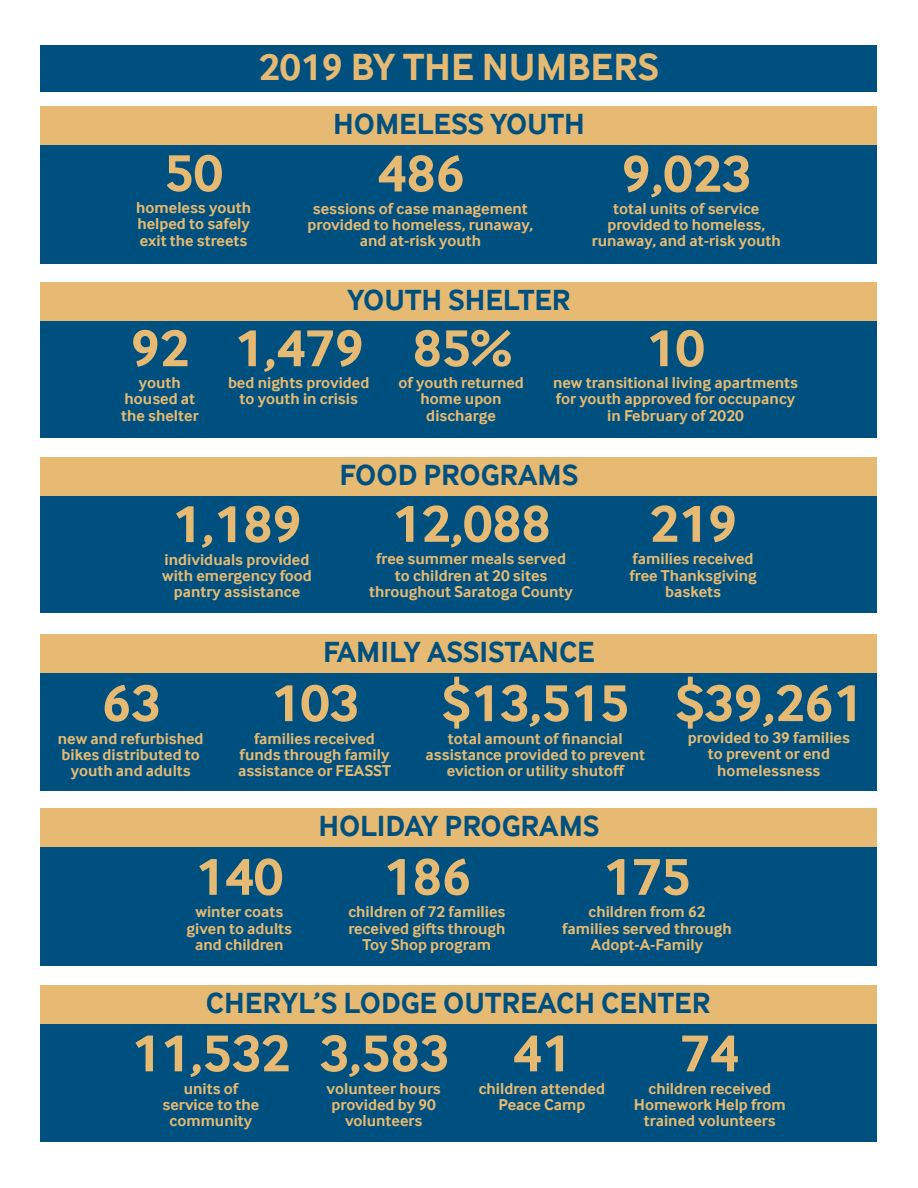
<style>
.page{position:relative;width:918px;height:1188px;background:#fff}
.page>*{position:absolute;margin:0;border:0;box-sizing:border-box;transform-origin:0 0}
.t1{font:700 54px "Inter Face";color:#e6ba72}
.t2{font:700 39px "Inter Face";color:#e6ba72}
.t3{font:700 30px "Inter Face";color:#00507f}
.t4{font:700 16.2px/16.2px "Inter Face";color:#e6ba72;text-align:center}
</style>
<div class="page">
<div style="left:40px;top:494px;width:838px;height:118px;background:#00507f"></div>
<div style="left:40px;top:457px;width:838px;height:39px;background:#e6ba72"></div>
<div style="left:40px;top:145px;width:838px;height:119px;background:#00507f"></div>
<div style="left:40px;top:106px;width:838px;height:39px;background:#e6ba72"></div>
<div style="left:40px;top:319px;width:838px;height:118px;background:#00507f"></div>
<div style="left:40px;top:282px;width:838px;height:39px;background:#e6ba72"></div>
<div style="left:40px;top:672px;width:838px;height:119px;background:#00507f"></div>
<div style="left:40px;top:634px;width:838px;height:39px;background:#e6ba72"></div>
<div style="left:40px;top:847px;width:838px;height:119px;background:#00507f"></div>
<div style="left:40px;top:808px;width:838px;height:39px;background:#e6ba72"></div>
<div style="left:40px;top:46px;width:838px;height:46px;background:#00507f"></div>
<div style="left:40px;top:1024px;width:838px;height:118px;background:#00507f"></div>
<div style="left:40px;top:985px;width:838px;height:39px;background:#e6ba72"></div>
<p class="t2" style="left:259px;top:44px;width:402px">2019 BY THE NUMBERS</p>
<p class="t1" style="left:165px;top:142px;width:60px">50</p>
<p class="t4" style="left:136px;top:200px;width:116px;text-align:justify">homeless youth helped to safely exit the streets</p>
<p class="t3" style="left:333px;top:107px;width:253px">HOMELESS YOUTH</p>
<p class="t1" style="left:377px;top:142px;width:89px">486</p>
<p class="t4" style="left:308px;top:200px;width:227px">sessions of case management provided to homeless, runaway, and at-risk youth</p>
<p class="t1" style="left:622px;top:143px;width:131px">9,023</p>
<p class="t4" style="left:592px;top:200px;width:191px">total units of service provided to homeless, runaway, and at-risk youth</p>
<p class="t1" style="left:131px;top:317px;width:60px">92</p>
<p class="t3" style="left:347px;top:282px;width:225px">YOUTH SHELTER</p>
<p class="t1" style="left:235px;top:317px;width:131px">1,479</p>
<p class="t1" style="left:413px;top:317px;width:100px">85%</p>
<p class="t1" style="left:646px;top:317px;width:60px">10</p>
<p class="t4" style="left:121px;top:375px;width:79px">youth housed at the shelter</p>
<p class="t4" style="left:228px;top:375px;width:143px">bed nights provided to youth in crisis</p>
<p class="t4" style="left:398px;top:375px;width:127px">of youth returned home upon discharge</p>
<p class="t4" style="left:553px;top:375px;width:247px">new transitional living apartments for youth approved for occupancy in February of 2020</p>
<p class="t3" style="left:339px;top:458px;width:241px">FOOD PROGRAMS</p>
<p class="t1" style="left:172px;top:493px;width:131px">1,189</p>
<p class="t4" style="left:162px;top:551px;width:151px">individuals provided with emergency food pantry assistance</p>
<p class="t1" style="left:392px;top:493px;width:160px">12,088</p>
<p class="t4" style="left:369px;top:551px;width:205px">free summer meals served to children at 20 sites throughout Saratoga County</p>
<p class="t3" style="left:323px;top:634px;width:273px">FAMILY ASSISTANCE</p>
<p class="t1" style="left:650px;top:493px;width:89px">219</p>
<p class="t4" style="left:629px;top:551px;width:129px">families received free Thanksgiving baskets</p>
<p class="t1" style="left:102px;top:672px;width:60px">63</p>
<p class="t4" style="left:58px;top:730px;width:147px">new and refurbished bikes distributed to youth and adults</p>
<p class="t1" style="left:271px;top:672px;width:89px">103</p>
<p class="t4" style="left:238px;top:730px;width:154px">families received funds through family assistance or FEASST</p>
<p class="t1" style="left:442px;top:672px;width:189px">$13,515</p>
<p class="t4" style="left:426px;top:730px;width:221px">total amount of financial assistance provided to prevent eviction or utility shutoff</p>
<p class="t3" style="left:318px;top:809px;width:283px">HOLIDAY PROGRAMS</p>
<p class="t1" style="left:675px;top:672px;width:189px">$39,261</p>
<p class="t4" style="left:688px;top:730px;width:164px">provided to 39 families to prevent or end homelessness</p>
<p class="t1" style="left:196px;top:846px;width:89px">140</p>
<p class="t4" style="left:187px;top:904px;width:107px">winter coats given to adults and children</p>
<p class="t1" style="left:384px;top:846px;width:89px">186</p>
<p class="t4" style="left:348px;top:904px;width:159px;text-align:left">children of 72 families received gifts through</p>
<p class="t4" style="left:363px;top:936px;width:130px">Toy Shop program</p>
<p class="t1" style="left:603px;top:846px;width:89px">175</p>
<p class="t4" style="left:562px;top:904px;width:171px">children from 62 families served through<br>Adopt-A-Family</p>
<p class="t3" style="left:206px;top:985px;width:506px">CHERYL’S LODGE OUTREACH CENTER</p>
<p class="t1" style="left:132px;top:1022px;width:160px">11,532</p>
<p class="t4" style="left:163px;top:1080px;width:98px">units of service to the community</p>
<p class="t1" style="left:320px;top:1022px;width:131px">3,583</p>
<p class="t4" style="left:327px;top:1080px;width:116px">volunteer hours provided by 90 volunteers</p>
<p class="t1" style="left:513px;top:1022px;width:60px">41</p>
<p class="t4" style="left:479px;top:1080px;width:128px">children attended<br>Peace Camp</p>
<p class="t1" style="left:681px;top:1022px;width:60px">74</p>
<p class="t4" style="left:634px;top:1080px;width:153px">children received<br>Homework Help from trained volunteers</p>
</div>
